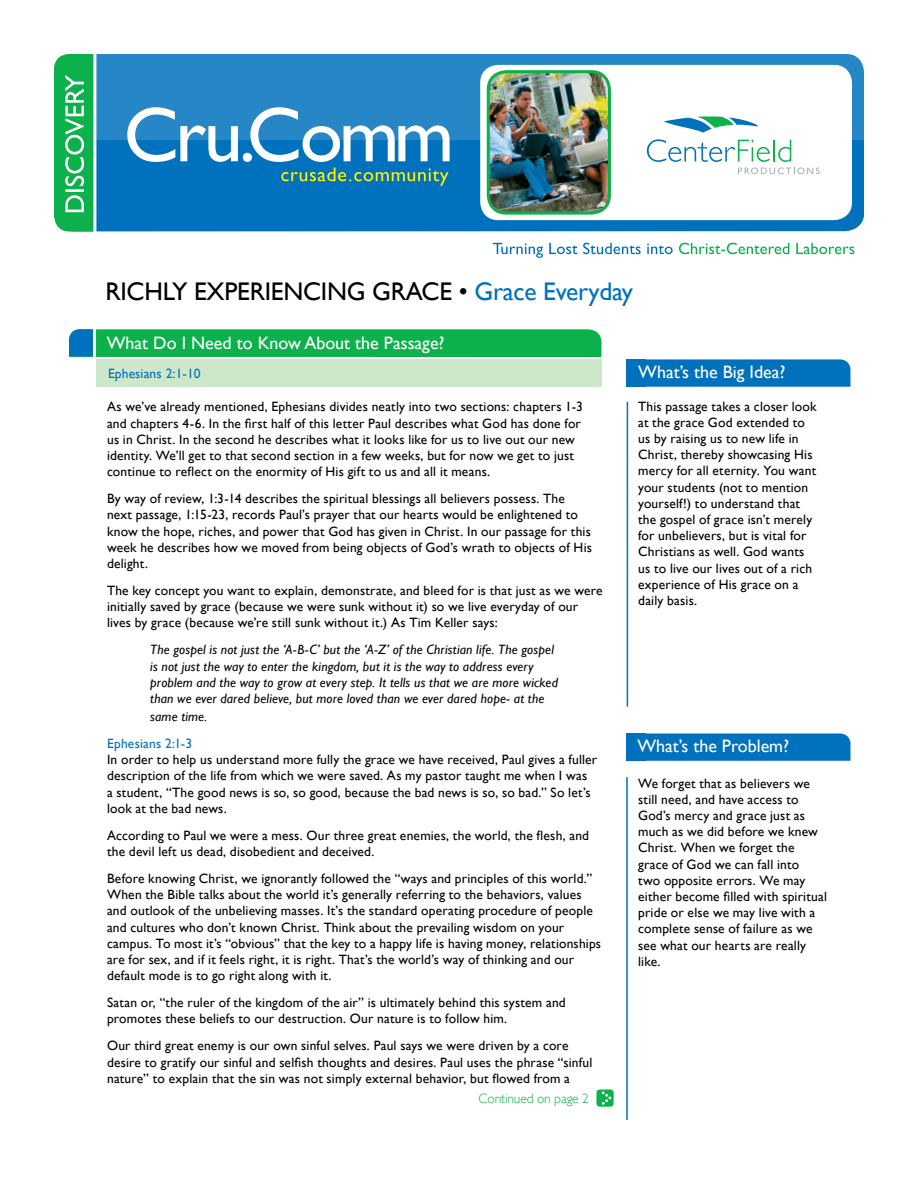
<style>
.page{position:relative;width:918px;height:1188px;background:#fff}
.page>*{position:absolute;margin:0;border:0;box-sizing:border-box;transform-origin:0 0}
.t1{font:25.5px "Gill Sans";letter-spacing:-.01em;color:#000}
.t2{font:25.5px "Gill Sans";letter-spacing:-.01em;color:#0071bc}
.t3{font:18px "Gill Sans";color:#fff}
.t4{font:13.5px/16.2px "Gill Sans";letter-spacing:.01em;color:#000}
.t5{font:italic 13.5px/16.2px "Gill Sans";letter-spacing:.01em;color:#000}
.t6{font:13.5px "Gill Sans";letter-spacing:.01em;color:#0071bc}
.t7{font:300 13.5px "Gill Sans";letter-spacing:-.01em;color:#0db14b}
.s1{color:#000}
</style>
<div class="page">
<svg style="left:646px;top:359px;width:204px;height:28px;background:#0775bd"></svg>
<div style="left:627px;top:359px;width:19px;height:28px;background:#0071bc"></div>
<svg style="left:627px;top:733px;width:223px;height:28px;background:#0775bd"></svg>
<div style="left:627px;top:734px;width:19px;height:27px;background:#0071bc"></div>
<svg style="left:69px;top:329px;width:533px;height:28px;background:#11b053"></svg>
<div style="left:96px;top:359px;width:506px;height:28px;background:#cde7ca"></div>
<div style="left:596px;top:1089px;width:18px;height:18px;background:#0db14b;border-radius:3px"></div>
<svg style="left:602px;top:1091px;width:9px;height:14px"></svg>
<hr style="left:626px;top:777px;width:2px;height:343px;background:#0071bc">
<hr style="left:627px;top:402px;width:1px;height:305px;background:#0071bc">
<div style="left:54px;top:54px;width:810px;height:176px;background:#2686c6;border-radius:18px"></div>
<div style="left:96px;top:140px;width:768px;height:92px;background:#0071bc"></div>
<svg style="left:127px;top:107px;width:323px;height:55px"></svg>
<div style="left:480px;top:65px;width:372px;height:155px;background:#fff;border-radius:18px"></div>
<svg style="left:664px;top:116px;width:94px;height:17px"></svg>
<svg style="left:647px;top:139px;width:173px;height:35px"></svg>
<img style="left:488px;top:74px;width:119px;height:137px">
<div style="left:487px;top:70px;width:124px;height:145px;border:3px solid #0db14b;border-radius:18px"></div>
<svg style="left:54px;top:54px;width:39px;height:178px;background:#30bc65"></svg>
<hr style="left:93px;top:48px;width:3px;height:188px;background:#fff">
<svg style="left:281px;top:168px;width:168px;height:18px;background:#328a96"></svg>
<svg style="left:493px;top:243px;width:180px;height:15px"></svg>
<svg style="left:679px;top:243px;width:175px;height:11px"></svg>
<h1 class="t1" style="left:105px;top:276px;width:195px">Rich ly experi encing</h1>
<h1 class="t1" style="left:372px;top:276px;width:35px">Grac</h1>
<h1 class="t2" style="left:439px;top:276px;width:195px"><span class="s1">e •</span> Grace Everyday</h1>
<h2 class="t3" style="left:107px;top:333px;width:339px">What Do I Need to Know About the Passage?</h2>
<p class="t6" style="left:108px;top:365px;width:94px">Ephesians 2:1-10</p>
<p class="t4" style="left:107px;top:399px;width:478px">As we’ve already mentioned, Ephesians divides neatly into two sections: chapters 1-3 and chapters 4-6. In the first half of this letter Paul describes what God has done for us in Christ. In the second he describes what it looks like for us to live out our new identity. We’ll get to that second section in a few weeks, but for now we get to just continue to reflect on the enormity of His gift to us and all it means.</p>
<p class="t4" style="left:107px;top:490px;width:487px">By way of review, 1:3-14 describes the spiritual blessings all believers possess. The next passage, 1:15-23, records Paul’s prayer that our hearts would be enlightened to know the hope, riches, and power that God has given in Christ. In our passage for this week he describes how we moved from being objects of God’s wrath to objects of His delight.</p>
<p class="t4" style="left:107px;top:582px;width:497px">The key concept you want to explain, demonstrate, and bleed for is that just as we were initially saved by grace (because we were sunk without it) so we live everyday of our lives by grace (because we’re still sunk without it.) As Tim Keller says:</p>
<p class="t5" style="left:150px;top:642px;width:409px">The gospel is not just the ‘A-B-C’ but the ‘A-Z’ of the Christian life. The gospel is not just the way to enter the kingdom, but it is the way to address every problem and the way to grow at every step. It tells us that we are more wicked than we ever dared believe, but more loved than we ever dared hope- at the</p>
<p class="t5" style="left:150px;top:708px;width:58px">same time.</p>
<p class="t6" style="left:107px;top:735px;width:87px">Ephesians 2:1-3</p>
<p class="t4" style="left:107px;top:751px;width:492px">In order to help us understand more fully the grace we have received, Paul gives a fuller description of the life from which we were saved. As my pastor taught me when I was<br>a student, “The good news is so, so good, because the bad news is so, so bad.” So let’s look at the bad news.</p>
<p class="t4" style="left:107px;top:827px;width:484px">According to Paul we were a mess. Our three great enemies, the world, the flesh, and the devil left us dead, disobedient and deceived.</p>
<p class="t4" style="left:107px;top:870px;width:496px">Before knowing Christ, we ignorantly followed the “ways and principles of this world.” When the Bible talks about the world it’s generally referring to the behaviors, values and outlook of the unbelieving masses. It’s the standard operating procedure of people and cultures who don’t known Christ. Think about the prevailing wisdom on your campus. To most it’s “obvious” that the key to a happy life is having money, relationships are for sex, and if it feels right, it is right. That’s the world’s way of thinking and our default mode is to go right along with it.</p>
<p class="t4" style="left:107px;top:994px;width:460px">Satan or, “the ruler of the kingdom of the air” is ultimately behind this system and promotes these beliefs to our destruction. Our nature is to follow him.</p>
<p class="t4" style="left:107px;top:1038px;width:487px">Our third great enemy is our own sinful selves. Paul says we were driven by a core desire to gratify our sinful and selfish thoughts and desires. Paul uses the phrase “sinful nature” to explain that the sin was not simply external behavior, but flowed from a</p>
<p class="t7" style="left:478px;top:1091px;width:112px">Continued on page 2</p>
<h2 class="t3" style="left:638px;top:362px;width:149px">What’s the Big Idea?</h2>
<p class="t4" style="left:638px;top:398px;width:180px">This passage takes a closer look at the grace God extended to us by raising us to new life in<br>Christ, thereby showcasing His mercy for all eternity. You want your students (not to mention yourself!) to understand that the gospel of grace isn’t merely for unbelievers, but is vital for<br>Christians as well. God wants us to live our lives out of a rich experience of His grace on a daily basis.</p>
<h2 class="t3" style="left:638px;top:735px;width:153px">What’s the Problem?</h2>
<p class="t4" style="left:638px;top:775px;width:190px">We forget that as believers we still need, and have access to<br>God’s mercy and grace just as much as we did before we knew<br>Christ. When we forget the grace of God we can fall into<br>two opposite errors. We may either become filled with spiritual pride or else we may live with a complete sense of failure as we see what our hearts are really like.</p>
</div>
